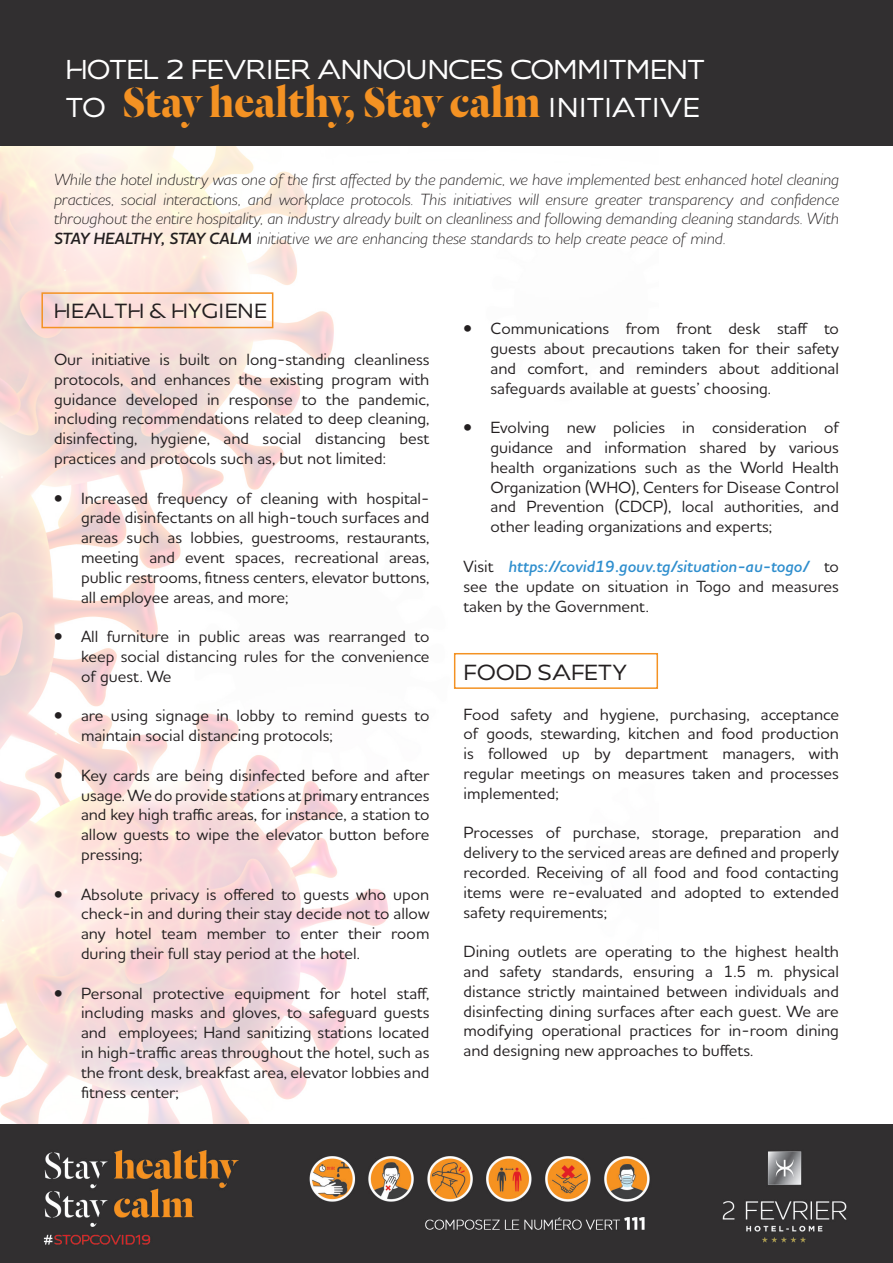
<style>
.page{position:relative;width:893px;height:1263px;background:#fff}
.page>*{position:absolute;margin:0;border:0;box-sizing:border-box;transform-origin:0 0}
.t1{font:700 46.5px "Dala Floda";color:#f49223;scale:.94 1}
.t2{font:500 30px "Best Future V";color:#fff;scale:.94 1}
.t3{font:500 24px "Best Future V";letter-spacing:.015em;color:#231f20;scale:.94 1}
.t4{font:500 22.5px "Best Future V";letter-spacing:.02em;color:#231f20;scale:.94 1}
.t5{font:500 16.5px/19.8px "Houschka Alt Pro";color:#231f20;text-align:justify}
.t6{font:italic 300 16.5px/19.8px "Houschka Alt Pro";color:#231f20;text-align:justify}
.s1{font-family:"Best Future V";font-weight:500;font-size:30px;color:#fff}
.s2{font-weight:600}
.s3{font-weight:600;font-style:italic;color:#308fce}
</style>
<div class="page">
<img style="left:0;top:146px;width:454px;height:978px">
<img style="left:0;top:1124px;width:893px;height:139px">
<div style="left:0;top:0;width:893px;height:146px;background:#312f30"></div>
<div style="left:454px;top:653px;width:204px;height:36px;border:2px solid #f49223"></div>
<div style="left:41px;top:292px;width:232px;height:36px;border:2px solid #f49223"></div>
<p class="t2" style="left:66px;top:52px;width:681px">HOTEL 2 FEVRIER ANNOUNCES COMMITMENT</p>
<p class="t1" style="left:66px;top:70px;width:675px"><span class="s1">TO</span> Stay healthy, Stay calm <span class="s1">INITIATIVE</span></p>
<p class="t6" style="left:54px;top:169px;width:786px">While the hotel industry was one of the first affected by the pandemic, we have implemented best enhanced hotel cleaning practices, social interactions, and workplace protocols. This initiatives will ensure greater transparency and confidence throughout the entire hospitality, an industry already built on cleanliness and following demanding cleaning standards. With <span class="s2">STAY HEALTHY, STAY CALM</span> initiative we are enhancing these standards to help create peace of mind.</p>
<p class="t4" style="left:54px;top:298px;width:228px">HEALTH &amp; HYGIENE</p>
<p class="t5" style="left:54px;top:349px;width:377px">Our initiative is built on long-standing cleanliness protocols, and enhances the existing program with guidance developed in response to the pandemic, including recommendations related to deep cleaning, disinfecting, hygiene, and social distancing best practices and protocols such as, but not limited:</p>
<p class="t5" style="left:81px;top:488px;width:350px;text-indent:-27px">• Increased frequency of cleaning with hospital&shy;grade disinfectants on all high-touch surfaces and areas such as lobbies, guestrooms, restaurants, meeting and event spaces, recreational areas, public restrooms, fitness centers, elevator buttons, all employee areas, and more;</p>
<p class="t5" style="left:81px;top:626px;width:350px;text-indent:-27px">• All furniture in public areas was rearranged to keep social distancing rules for the convenience of guest. We</p>
<p class="t5" style="left:81px;top:705px;width:350px;text-indent:-27px">• are using signage in lobby to remind guests to maintain social distancing protocols;</p>
<p class="t5" style="left:81px;top:765px;width:350px;text-indent:-27px">• Key cards are being disinfected before and after usage. We do provide stations at primary entrances and key high traffic areas, for instance, a station to allow guests to wipe the elevator button before pressing;</p>
<p class="t5" style="left:81px;top:884px;width:350px;text-indent:-27px">• Absolute privacy is offered to guests who upon check-in and during their stay decide not to allow any hotel team member to enter their room during their full stay period at the hotel.</p>
<p class="t5" style="left:81px;top:983px;width:350px;text-indent:-27px">• Personal protective equipment for hotel staff, including masks and gloves, to safeguard guests and employees; Hand sanitizing stations located in high-traffic areas throughout the hotel, such as the front desk, breakfast area, elevator lobbies and fitness center;</p>
<p class="t5" style="left:490px;top:318px;width:350px;text-indent:-27px">• Communications from front desk staff to guests about precautions taken for their safety and comfort, and reminders about additional safeguards available at guests’ choosing.</p>
<p class="t5" style="left:490px;top:417px;width:350px;text-indent:-27px">• Evolving new policies in consideration of guidance and information shared by various health organizations such as the World Health Organization (WHO), Centers for Disease Control and Prevention (CDCP), local authorities, and other leading organizations and experts;</p>
<p class="t5" style="left:463px;top:556px;width:377px">Visit <span class="s3">https://covid19.gouv.tg/situation-au-togo/</span> to see the update on situation in Togo and measures taken by the Government.</p>
<p class="t3" style="left:464px;top:658px;width:175px">FOOD SAFETY</p>
<p class="t5" style="left:463px;top:703px;width:377px">Food safety and hygiene, purchasing, acceptance of goods, stewarding, kitchen and food production is followed up by department managers, with regular meetings on measures taken and processes implemented;</p>
<p class="t5" style="left:463px;top:822px;width:377px">Processes of purchase, storage, preparation and delivery to the serviced areas are defined and properly recorded. Receiving of all food and food contacting items were re-evaluated and adopted to extended safety requirements;</p>
<p class="t5" style="left:463px;top:941px;width:377px">Dining outlets are operating to the highest health and safety standards, ensuring a 1.5 m. physical distance strictly maintained between individuals and disinfecting dining surfaces after each guest. We are modifying operational practices for in-room dining and designing new approaches to buffets.</p>
</div>
